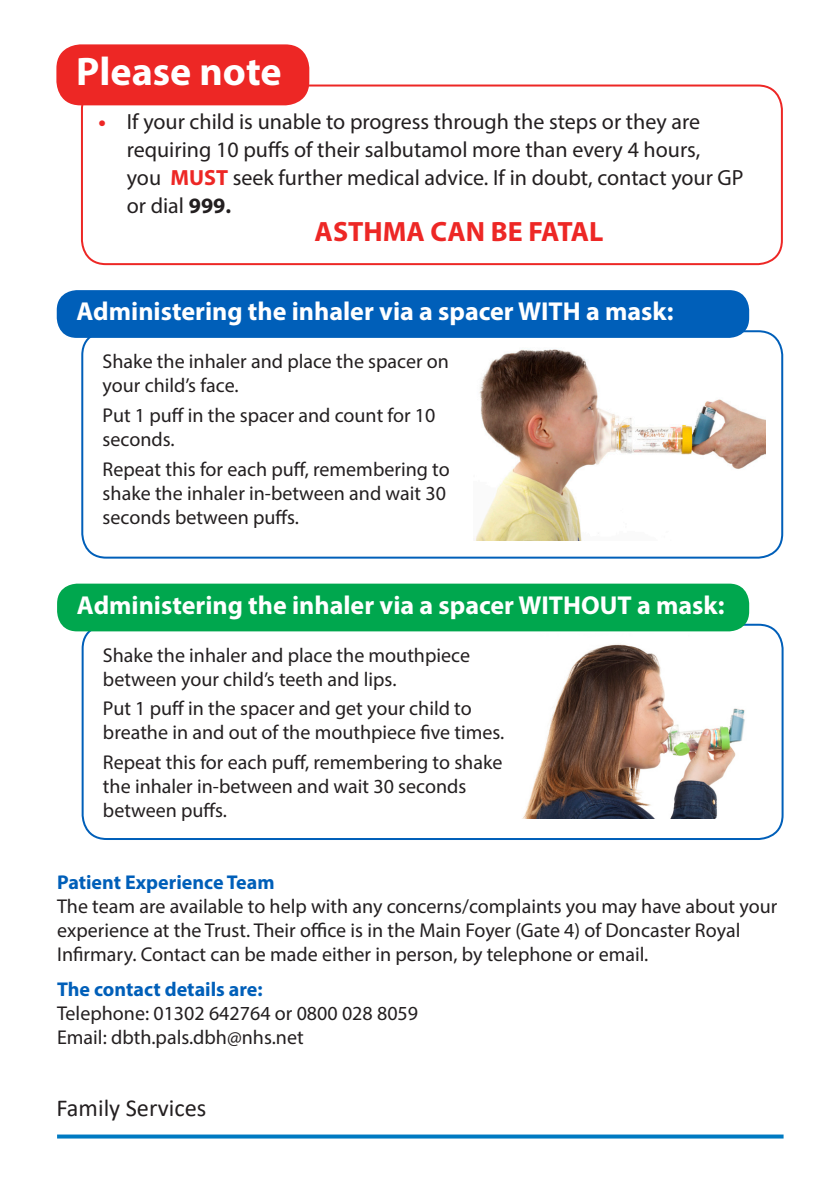
<style>
.page{position:relative;width:840px;height:1191px;background:#fff}
.page>*{position:absolute;margin:0;border:0;box-sizing:border-box;transform-origin:0 0}
.t1{font:700 40px "Myriad Pro";color:#fff}
.t2{font:700 28px "Myriad Pro";color:#ed2725}
.t3{font:700 26px "Myriad Pro";color:#fff}
.t4{font:24.4px "Calibri";color:#231f20}
.t5{font:22px/28px "Myriad Pro";color:#231f20}
.t6{font:20px/24px "Myriad Pro";color:#231f20}
.t7{font:700 20px "Myriad Pro";color:#005fb9}
.s1{font-weight:700;color:#ed2725}
.s2{font-weight:700}
</style>
<div class="page">
<svg style="left:57px;top:1134px;width:726px;height:4px;background:#228bca"></svg>
<img style="left:522px;top:644px;width:223px;height:175px">
<img style="left:475px;top:324px;width:290px;height:216px">
<div style="left:81px;top:84px;width:701px;height:181px;border:2px solid #ed2725;border-radius:24px"></div>
<div style="left:56px;top:44px;width:253px;height:61px;background:#ed2725;border-radius:24px"></div>
<div style="left:81px;top:330px;width:701px;height:228px;border:2px solid #005fb9;border-radius:24px"></div>
<div style="left:57px;top:290px;width:691px;height:48px;background:#005fb9;border-radius:20px"></div>
<div style="left:82px;top:624px;width:701px;height:216px;border:2px solid #005fb9;border-radius:24px"></div>
<div style="left:57px;top:583px;width:691px;height:48px;background:#00a74e;border-radius:20px"></div>
<p class="t1" style="left:76px;top:45px;width:207px">Please note</p>
<p class="t5" style="left:127px;top:108px;width:618px;text-indent:-28px"><span class="s1">•</span> If your child is unable to progress through the steps or they are requiring 10 puffs of their salbutamol more than every 4 hours,<br>you <span class="s1">MUST</span> seek further medical advice. If in doubt, contact your GP or dial <span class="s2">999.</span></p>
<p class="t2" style="left:314px;top:214px;width:290px">ASTHMA CAN BE FATAL</p>
<p class="t3" style="left:77px;top:294px;width:598px">Administering the inhaler via a spacer WITH a mask:</p>
<p class="t6" style="left:103px;top:349px;width:347px">Shake the inhaler and place the spacer on your child’s face.</p>
<p class="t6" style="left:103px;top:403px;width:334px">Put 1 puff in the spacer and count for 10 seconds.</p>
<p class="t6" style="left:103px;top:456px;width:348px">Repeat this for each puff, remembering to shake the inhaler in-between and wait 30 seconds between puffs.</p>
<p class="t3" style="left:77px;top:588px;width:648px">Administering the inhaler via a spacer WITHOUT a mask:</p>
<p class="t6" style="left:103px;top:643px;width:368px">Shake the inhaler and place the mouthpiece between your child’s teeth and lips.</p>
<p class="t6" style="left:103px;top:696px;width:403px">Put 1 puff in the spacer and get your child to breathe in and out of the mouthpiece five times.</p>
<p class="t6" style="left:103px;top:750px;width:401px">Repeat this for each puff, remembering to shake the inhaler in-between and wait 30 seconds between puffs.</p>
<p class="t7" style="left:57px;top:869px;width:219px">Patient Experience Team</p>
<p class="t6" style="left:57px;top:894px;width:721px">The team are available to help with any concerns/complaints you may have about your experience at the Trust. Their office is in the Main Foyer (Gate 4) of Doncaster Royal<br>Infirmary. Contact can be made either in person, by telephone or email.</p>
<p class="t7" style="left:57px;top:976px;width:207px">The contact details are:</p>
<p class="t6" style="left:57px;top:1001px;width:362px">Telephone: 01302 642764 or 0800 028 8059</p>
<p class="t6" style="left:57px;top:1025px;width:248px">Email: dbth.pals.dbh@nhs.net</p>
<p class="t4" style="left:56px;top:1091px;width:151px">Family Services</p>
</div>
